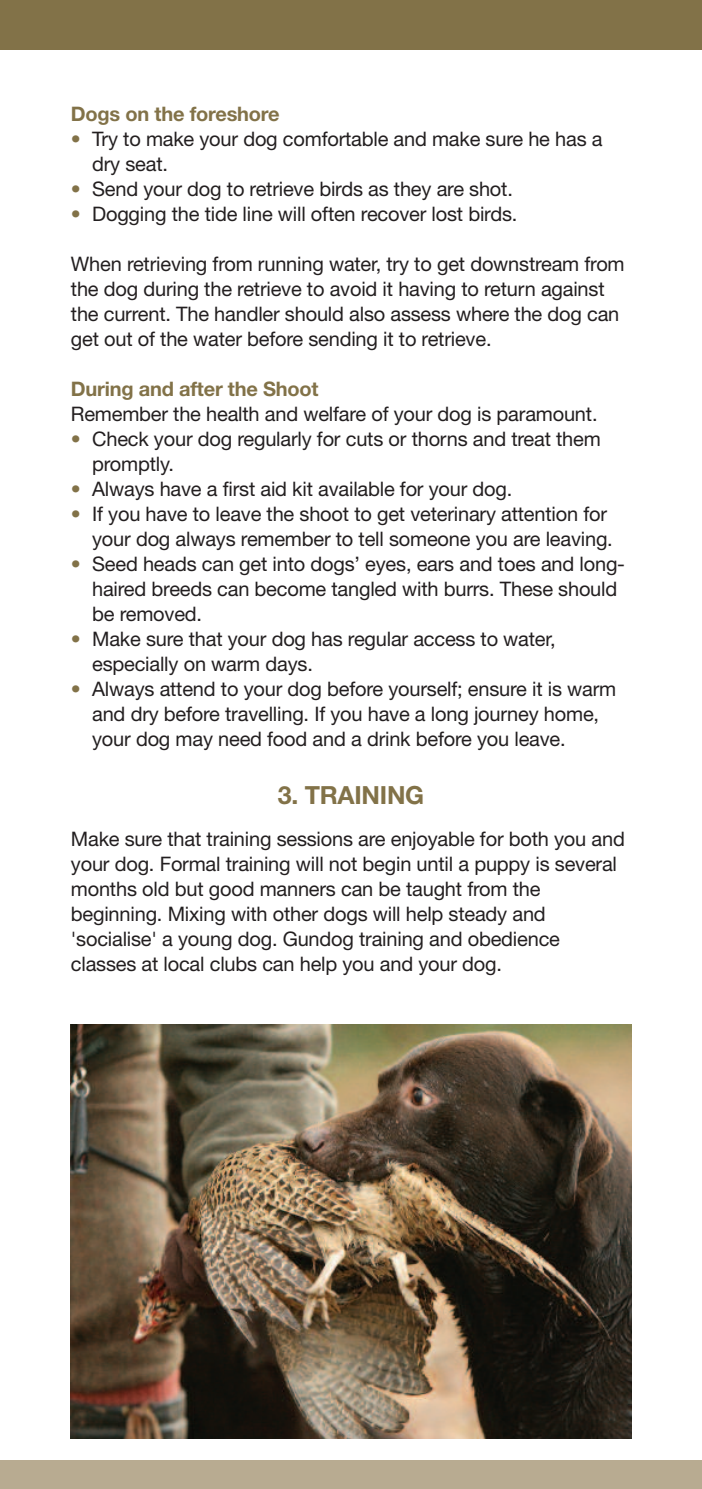
<style>
.page{position:relative;width:702px;height:1489px;background:#fff}
.page>*{position:absolute;margin:0;border:0;box-sizing:border-box;transform-origin:0 0}
.t1{font:700 25px "Helvetica Neue LT";letter-spacing:-.01em;color:#827248}
.t2{font:20px/25px "Helvetica Neue LT";letter-spacing:-.01em;color:#231f20}
.t3{font:700 20px "Helvetica Neue LT";letter-spacing:-.01em;color:#827248}
.s1{font-weight:700;color:#827248}
</style>
<div class="page">
<div style="left:0;top:0;width:702px;height:50px;background:#827248"></div>
<div style="left:0;top:1460px;width:702px;height:28px;background:#b8ab91"></div>
<img style="left:71px;top:1024px;width:560px;height:414px">
<p class="t3" style="left:71px;top:101px;width:210px">Dogs on the foreshore</p>
<p class="t2" style="left:92px;top:126px;width:512px;text-indent:-21px"><span class="s1">•</span> Try to make your dog comfortable and make sure he has a dry seat.</p>
<p class="t2" style="left:71px;top:176px;width:443px"><span class="s1">•</span> Send your dog to retrieve birds as they are shot.</p>
<p class="t2" style="left:71px;top:201px;width:448px"><span class="s1">•</span> Dogging the tide line will often recover lost birds.</p>
<p class="t2" style="left:71px;top:251px;width:555px">When retrieving from running water, try to get downstream from the dog during the retrieve to avoid it having to return against the current. The handler should also assess where the dog can get out of the water before sending it to retrieve.</p>
<p class="t3" style="left:71px;top:376px;width:249px">During and after the Shoot</p>
<p class="t2" style="left:71px;top:401px;width:528px">Remember the health and welfare of your dog is paramount.</p>
<p class="t2" style="left:92px;top:426px;width:510px;text-indent:-21px"><span class="s1">•</span> Check your dog regularly for cuts or thorns and treat them promptly.</p>
<p class="t2" style="left:71px;top:476px;width:443px"><span class="s1">•</span> Always have a first aid kit available for your dog.</p>
<p class="t2" style="left:71px;top:501px;width:543px;text-align:right"><span class="s1">•</span> If you have to leave the shoot to get veterinary attention for your dog always remember to tell someone you are leaving.</p>
<p class="t2" style="left:92px;top:551px;width:534px;text-indent:-21px"><span class="s1">•</span> Seed heads can get into dogs’ eyes, ears and toes and long&shy;haired breeds can become tangled with burrs. These should be removed.</p>
<p class="t2" style="left:92px;top:626px;width:465px;text-indent:-21px"><span class="s1">•</span> Make sure that your dog has regular access to water, especially on warm days.</p>
<p class="t2" style="left:92px;top:676px;width:525px;text-indent:-21px"><span class="s1">•</span> Always attend to your dog before yourself; ensure it is warm and dry before travelling. If you have a long journey home, your dog may need food and a drink before you leave.</p>
<p class="t1" style="left:278px;top:779px;width:148px">3. TRAINING</p>
<p class="t2" style="left:71px;top:826px;width:555px">Make sure that training sessions are enjoyable for both you and your dog. Formal training will not begin until a puppy is several months old but good manners can be taught from the beginning. Mixing with other dogs will help steady and 'socialise' a young dog. Gundog training and obedience classes at local clubs can help you and your dog.</p>
</div>
